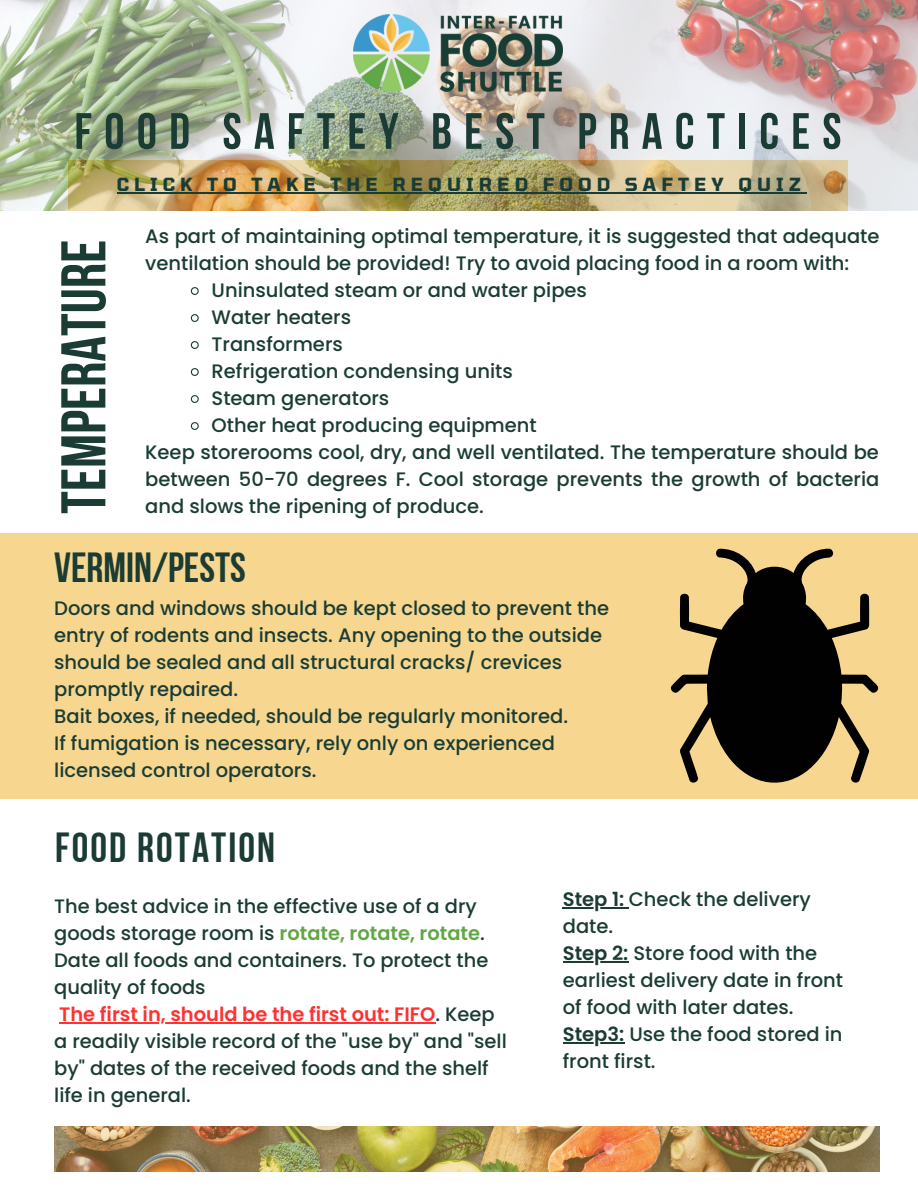
<style>
.page{position:relative;width:918px;height:1188px;background:#fff}
.page>*{position:absolute;margin:0;border:0;box-sizing:border-box;transform-origin:0 0}
.t1{font:63px "Bebas Neue Cyrillic";color:#1a3c34}
.t2{font:51px "Bebas Neue Cyrillic";letter-spacing:.24em;color:#1a3c34}
.t3{font:42px "Bebas Neue Cyrillic";letter-spacing:.05em;color:#1a3c34}
.t4{font:42px "Bebas Neue Cyrillic";color:#1a3c34}
.t5{font:500 19.5px/27px "Poppins";color:#1a3c34}
.t6{font:700 18px "Tomorrow";letter-spacing:.285em;color:#1a3c34}
.s1{font-weight:600;color:#61a744}
.s2{font-weight:600;color:#ff3131}
.s3{font-weight:600}
</style>
<div class="page">
<svg style="left:68px;top:210px;width:780px;height:1px"></svg>
<div style="left:0;top:533px;width:918px;height:266px;background:#f7d78f"></div>
<img style="left:0;top:0;width:918px;height:210px">
<img style="left:353px;top:15px;width:209px;height:76px">
<img style="left:54px;top:1127px;width:826px;height:45px">
<svg style="left:670px;top:548px;width:209px;height:235px;fill:#010101"></svg>
<hr style="left:117px;top:193px;width:689px;height:1px;background:#1a3c34">
<hr style="left:59px;top:1022px;width:376px;height:2px;background:#ff3131">
<svg style="left:190px;top:287px;width:9px;height:8px"></svg>
<svg style="left:190px;top:314px;width:9px;height:8px"></svg>
<svg style="left:190px;top:341px;width:9px;height:8px"></svg>
<svg style="left:190px;top:368px;width:9px;height:8px"></svg>
<svg style="left:190px;top:395px;width:9px;height:8px"></svg>
<svg style="left:190px;top:422px;width:9px;height:8px"></svg>
<hr style="left:563px;top:907px;width:66px;height:1px;background:#1a3c34">
<hr style="left:563px;top:961px;width:65px;height:1px;background:#1a3c34">
<hr style="left:563px;top:1042px;width:61px;height:1px;background:#1a3c34">
<p class="t2" style="left:74px;top:111px;width:769px">FOOD SAFTEY BEST PRACTICES</p>
<p class="t6" style="left:117px;top:173px;width:686px">CLICK TO TAKE THE REQUIRED FOOD SAFTEY QUIZ</p>
<p class="t1" style="left:58px;top:514px;width:276px;rotate:-90deg">TEMPERATURE</p>
<p class="t5" style="left:145px;top:222px;width:736px">As part of maintaining optimal temperature, it is suggested that adequate ventilation should be provided! Try to avoid placing food in a room with:</p>
<p class="t5" style="left:212px;top:276px;width:377px">Uninsulated steam or and water pipes</p>
<p class="t5" style="left:212px;top:303px;width:141px">Water heaters</p>
<p class="t5" style="left:212px;top:330px;width:133px">Transformers</p>
<p class="t5" style="left:212px;top:357px;width:303px">Refrigeration condensing units</p>
<p class="t5" style="left:212px;top:384px;width:179px">Steam generators</p>
<p class="t5" style="left:212px;top:411px;width:327px">Other heat producing equipment</p>
<p class="t5" style="left:145px;top:438px;width:736px">Keep storerooms cool, dry, and well ventilated. The temperature should be between 50-70 degrees F. Cool storage prevents the growth of bacteria</p>
<p class="t5" style="left:145px;top:492px;width:340px">and slows the ripening of produce.</p>
<p class="t4" style="left:54px;top:550px;width:193px">VERMIN/PESTS</p>
<p class="t5" style="left:54px;top:595px;width:556px">Doors and windows should be kept closed to prevent the entry of rodents and insects. Any opening to the outside should be sealed and all structural cracks/ crevices promptly repaired.</p>
<p class="t5" style="left:54px;top:703px;width:515px">Bait boxes, if needed, should be regularly monitored.</p>
<p class="t5" style="left:54px;top:730px;width:502px">If fumigation is necessary, rely only on experienced licensed control operators.</p>
<p class="t3" style="left:55px;top:830px;width:221px">FOOD ROTATION</p>
<p class="t5" style="left:54px;top:893px;width:436px">The best advice in the effective use of a dry goods storage room is <span class="s1">rotate, rotate, rotate</span>.<br>Date all foods and containers. To protect the quality of foods</p>
<p class="t5" style="left:54px;top:1001px;width:454px"><span class="s2">The first in, should be the first out: FIFO</span>. Keep a readily visible record of the "use by" and "sell by" dates of the received foods and the shelf life in general.</p>
<p class="t5" style="left:563px;top:886px;width:250px"><span class="s3">Step 1:</span> Check the delivery date.</p>
<p class="t5" style="left:563px;top:940px;width:282px"><span class="s3">Step 2:</span> Store food with the earliest delivery date in front of food with later dates.</p>
<p class="t5" style="left:563px;top:1021px;width:281px"><span class="s3">Step3:</span> Use the food stored in front first.</p>
</div>
